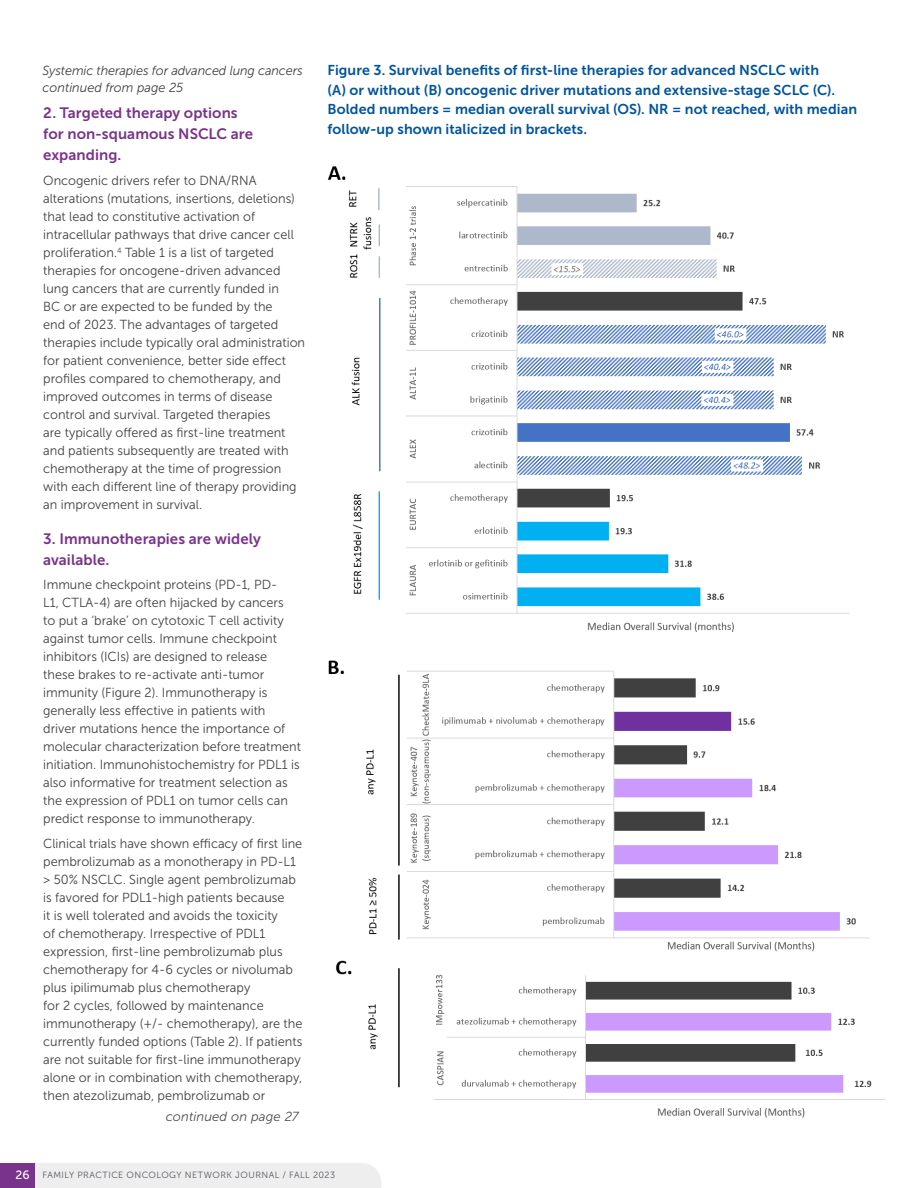
<style>
.page{position:relative;width:918px;height:1188px;background:#fff}
.page>*{position:absolute;margin:0;border:0;box-sizing:border-box;transform-origin:0 0}
.t1{font:15px/21px "Museo Sans 700";letter-spacing:.005em;color:#7a338c}
.t2{font:14.25px/19.5px "Museo Sans 700";letter-spacing:.005em;color:#00549e}
.t3{font:13.2px/18px "Museo Sans 300";color:#414042}
.t4{font:italic 13.2px/18px "Museo Sans 300";letter-spacing:-.01em;color:#414042}
.t5{font:italic 13.2px "Museo Sans 300";letter-spacing:.005em;color:#4d4d4f}
.t6{font:9px "Museo Sans 300";letter-spacing:.055em;color:#54565b}
.s1{font-family:"Museo Sans 500";font-size:12px;color:#fff}
</style>
<div class="page">
<img style="left:327px;top:166px;width:523px;height:466px">
<img style="left:328px;top:660px;width:558px;height:458px">
<div style="left:35px;top:1163px;width:346px;height:25px;background:#eeeeef"></div>
<div style="left:0;top:1163px;width:35px;height:25px;background:#7a338c"></div>
<p class="t4" style="left:43px;top:61px;width:262px">Systemic therapies for advanced lung cancers continued from page 25</p>
<p class="t2" style="left:328px;top:61px;width:531px">Figure 3. Survival benefits of first-line therapies for advanced NSCLC with<br>(A) or without (B) oncogenic driver mutations and extensive-stage SCLC (C).<br>Bolded numbers = median overall survival (OS). NR = not reached, with median follow-up shown italicized in brackets.</p>
<p class="t1" style="left:43px;top:103px;width:211px">2. Targeted therapy options for non-squamous NSCLC are expanding.</p>
<p class="t3" style="left:43px;top:172px;width:263px">Oncogenic drivers refer to DNA/RNA alterations (mutations, insertions, deletions) that lead to constitutive activation of intracellular pathways that drive cancer cell proliferation.<sup>4</sup> Table 1 is a list of targeted therapies for oncogene-driven advanced lung cancers that are currently funded in<br>BC or are expected to be funded by the<br>end of 2023. The advantages of targeted therapies include typically oral administration for patient convenience, better side effect profiles compared to chemotherapy, and improved outcomes in terms of disease control and survival. Targeted therapies<br>are typically offered as first-line treatment and patients subsequently are treated with chemotherapy at the time of progression with each different line of therapy providing an improvement in survival.</p>
<p class="t1" style="left:43px;top:528px;width:219px">3. Immunotherapies are widely available.</p>
<p class="t3" style="left:43px;top:576px;width:259px">Immune checkpoint proteins (PD-1, PD-<br>L1, CTLA-4) are often hijacked by cancers<br>to put a ‘brake’ on cytotoxic T cell activity against tumor cells. Immune checkpoint inhibitors (ICIs) are designed to release these brakes to re-activate anti-tumor immunity (Figure 2). Immunotherapy is generally less effective in patients with driver mutations hence the importance of molecular characterization before treatment initiation. Immunohistochemistry for PDL1 is also informative for treatment selection as the expression of PDL1 on tumor cells can predict response to immunotherapy.</p>
<p class="t3" style="left:43px;top:835px;width:261px">Clinical trials have shown efficacy of first line pembrolizumab as a monotherapy in PD-L1 &gt; 50% NSCLC. Single agent pembrolizumab is favored for PDL1-high patients because<br>it is well tolerated and avoids the toxicity<br>of chemotherapy. Irrespective of PDL1 expression, first-line pembrolizumab plus chemotherapy for 4-6 cycles or nivolumab plus ipilimumab plus chemotherapy<br>for 2 cycles, followed by maintenance immunotherapy (+/- chemotherapy), are the currently funded options (Table 2). If patients are not suitable for first-line immunotherapy alone or in combination with chemotherapy, then atezolizumab, pembrolizumab or</p>
<p class="t5" style="left:166px;top:1109px;width:134px">continued on page 27</p>
<p class="t6" style="left:16px;top:1171px;width:321px"><span class="s1">26</span> FAMILY PRACTICE ONCOLOGY NETWORK JOURNAL / FALL 2023</p>
</div>
